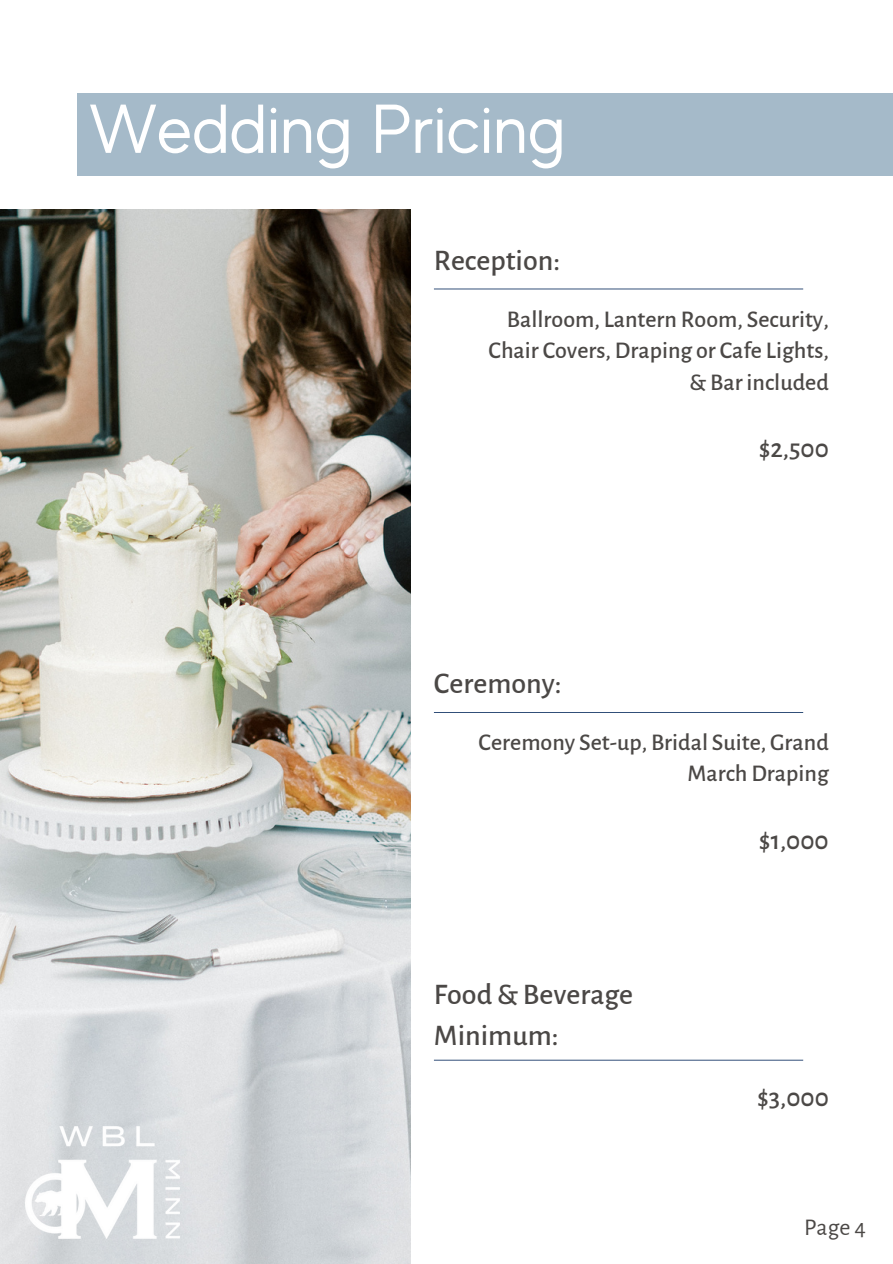
<style>
.page{position:relative;width:893px;height:1264px;background:#fff}
.page>*{position:absolute;margin:0;border:0;box-sizing:border-box;transform-origin:0 0}
.t1{font:69px "MADE Evolve Sans";color:#fff}
.t2{font:500 30px/40.5px "Alegreya Sans";color:#4b4846}
.t3{font:500 27px "Alegreya Sans";color:#4b4846}
.t4{font:500 24px/31.5px "Alegreya Sans";color:#4b4846;text-align:right}
.t5{font:24px "Alegreya Sans";color:#4b4846}
</style>
<div class="page">
<hr style="left:434px;top:288px;width:369px;height:1px;background:#113364">
<hr style="left:434px;top:712px;width:369px;height:1px;background:#113364">
<hr style="left:434px;top:1059px;width:369px;height:1px;background:#113364">
<div style="left:77px;top:94px;width:815px;height:82px;background:#a5bac9"></div>
<img style="left:0;top:209px;width:410px;height:1053px">
<img style="left:0;top:1101px;width:205px;height:162px">
<p class="t1" style="left:89px;top:91px;width:477px">Wedding Pricing</p>
<p class="t2" style="left:434px;top:241px;width:128px">Reception:</p>
<p class="t4" style="left:488px;top:303px;width:342px">Ballroom, Lantern Room, Security,<br>Chair Covers, Draping or Cafe Lights, &amp; Bar included</p>
<p class="t2" style="left:434px;top:664px;width:129px">Ceremony:</p>
<p class="t3" style="left:758px;top:435px;width:72px">$2,500</p>
<p class="t4" style="left:478px;top:726px;width:352px">Ceremony Set-up, Bridal Suite, Grand<br>March Draping</p>
<p class="t2" style="left:434px;top:975px;width:201px">Food &amp; Beverage<br>Minimum:</p>
<p class="t3" style="left:758px;top:827px;width:71px">$1,000</p>
<p class="t3" style="left:757px;top:1084px;width:73px">$3,000</p>
<p class="t5" style="left:804px;top:1215px;width:63px">Page 4</p>
</div>
